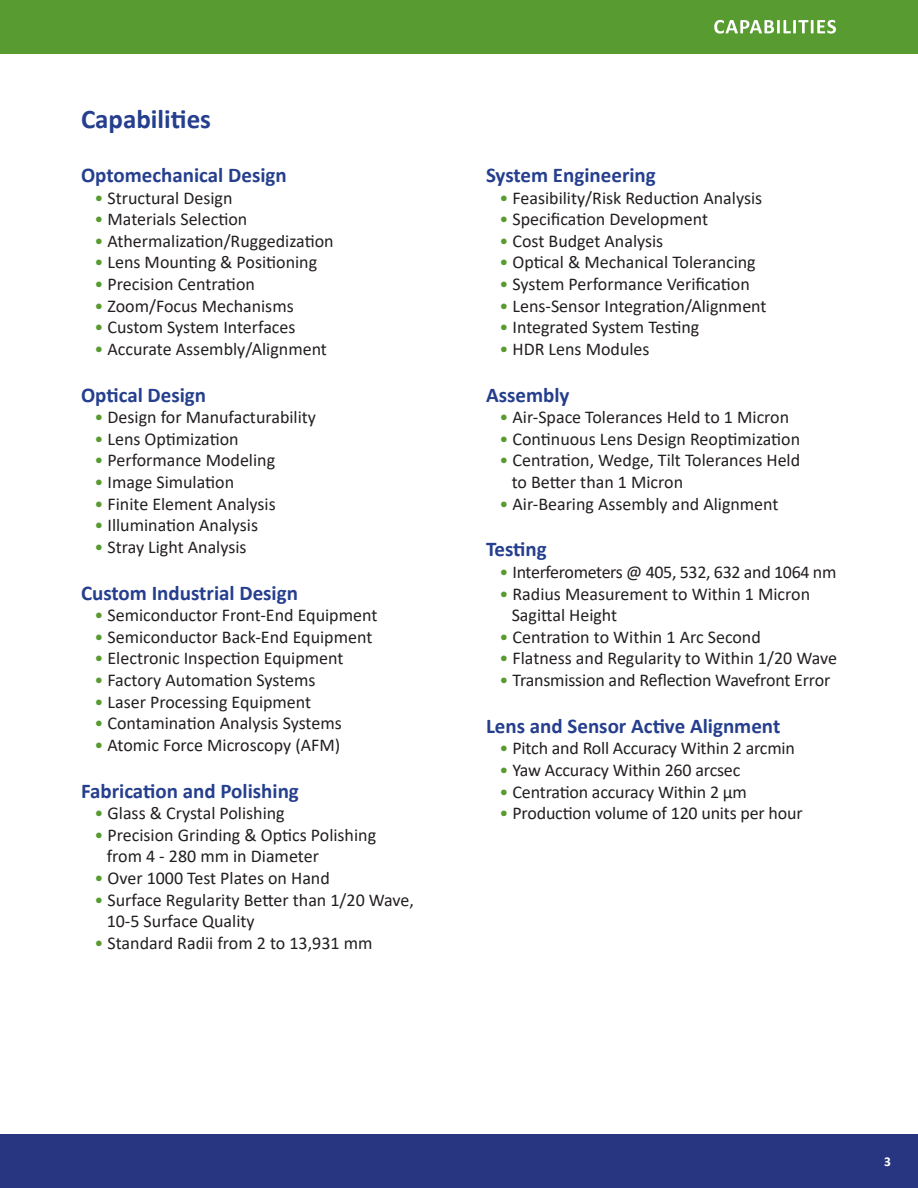
<style>
.page{position:relative;width:918px;height:1188px;background:#fff}
.page>*{position:absolute;margin:0;border:0;box-sizing:border-box;transform-origin:0 0}
.t1{font:700 27px "Calibri";color:#253f8e}
.t2{font:700 21px "Calibri";color:#253f8e}
.t3{font:700 21px "Calibri";letter-spacing:.04em;color:#fff}
.t4{font:18px "Calibri";color:#231f20}
.t5{font:18px "Calibri";letter-spacing:-.02em;color:#231f20}
.t6{font:700 13.5px "Calibri";color:#fff}
.s1{color:#589b31}
</style>
<div class="page">
<div style="left:0;top:0;width:918px;height:54px;background:#589b31"></div>
<div style="left:0;top:1134px;width:918px;height:54px;background:#283681"></div>
<p class="t1" style="left:81px;top:100px;width:132px">Capabilities</p>
<p class="t2" style="left:81px;top:160px;width:207px">Optomechanical Design</p>
<p class="t4" style="left:94px;top:185px;width:140px"><span class="s1">•</span> Structural Design</p>
<p class="t4" style="left:94px;top:207px;width:154px"><span class="s1">•</span> Materials Selection</p>
<p class="t4" style="left:94px;top:228px;width:241px"><span class="s1">•</span> Athermalization/Ruggedization</p>
<p class="t4" style="left:94px;top:250px;width:224px"><span class="s1">•</span> Lens Mounting &amp; Positioning</p>
<p class="t4" style="left:94px;top:271px;width:162px"><span class="s1">•</span> Precision Centration</p>
<p class="t4" style="left:94px;top:293px;width:201px"><span class="s1">•</span> Zoom/Focus Mechanisms</p>
<p class="t4" style="left:94px;top:315px;width:203px"><span class="s1">•</span> Custom System Interfaces</p>
<p class="t4" style="left:94px;top:336px;width:234px"><span class="s1">•</span> Accurate Assembly/Alignment</p>
<p class="t2" style="left:81px;top:380px;width:127px">Optical Design</p>
<p class="t4" style="left:94px;top:405px;width:223px"><span class="s1">•</span> Design for Manufacturability</p>
<p class="t4" style="left:94px;top:426px;width:146px"><span class="s1">•</span> Lens Optimization</p>
<p class="t4" style="left:94px;top:448px;width:182px"><span class="s1">•</span> Performance Modeling</p>
<p class="t4" style="left:94px;top:469px;width:141px"><span class="s1">•</span> Image Simulation</p>
<p class="t4" style="left:94px;top:491px;width:183px"><span class="s1">•</span> Finite Element Analysis</p>
<p class="t4" style="left:94px;top:513px;width:165px"><span class="s1">•</span> Illumination Analysis</p>
<p class="t4" style="left:94px;top:534px;width:154px"><span class="s1">•</span> Stray Light Analysis</p>
<p class="t2" style="left:81px;top:578px;width:219px">Custom Industrial Design</p>
<p class="t4" style="left:94px;top:603px;width:284px"><span class="s1">•</span> Semiconductor Front-End Equipment</p>
<p class="t4" style="left:94px;top:624px;width:279px"><span class="s1">•</span> Semiconductor Back-End Equipment</p>
<p class="t4" style="left:94px;top:646px;width:251px"><span class="s1">•</span> Electronic Inspection Equipment</p>
<p class="t4" style="left:94px;top:667px;width:223px"><span class="s1">•</span> Factory Automation Systems</p>
<p class="t4" style="left:94px;top:689px;width:218px"><span class="s1">•</span> Laser Processing Equipment</p>
<p class="t4" style="left:94px;top:711px;width:249px"><span class="s1">•</span> Contamination Analysis Systems</p>
<p class="t4" style="left:94px;top:732px;width:247px"><span class="s1">•</span> Atomic Force Microscopy (AFM)</p>
<p class="t2" style="left:81px;top:776px;width:219px">Fabrication and Polishing</p>
<p class="t4" style="left:94px;top:801px;width:192px"><span class="s1">•</span> Glass &amp; Crystal Polishing</p>
<p class="t4" style="left:94px;top:822px;width:283px"><span class="s1">•</span> Precision Grinding &amp; Optics Polishing</p>
<p class="t4" style="left:107px;top:844px;width:214px">from 4 - 280 mm in Diameter</p>
<p class="t4" style="left:94px;top:865px;width:237px"><span class="s1">•</span> Over 1000 Test Plates on Hand</p>
<p class="t4" style="left:94px;top:887px;width:321px"><span class="s1">•</span> Surface Regularity Better than 1/20 Wave,</p>
<p class="t4" style="left:107px;top:909px;width:149px">10-5 Surface Quality</p>
<p class="t4" style="left:94px;top:930px;width:279px"><span class="s1">•</span> Standard Radii from 2 to 13,931 mm</p>
<p class="t3" style="left:713px;top:12px;width:125px">CAPABILITIES</p>
<p class="t2" style="left:486px;top:160px;width:171px">System Engineering</p>
<p class="t4" style="left:500px;top:185px;width:264px"><span class="s1">•</span> Feasibility/Risk Reduction Analysis</p>
<p class="t4" style="left:500px;top:207px;width:210px"><span class="s1">•</span> Specification Development</p>
<p class="t4" style="left:500px;top:228px;width:165px"><span class="s1">•</span> Cost Budget Analysis</p>
<p class="t4" style="left:500px;top:250px;width:258px"><span class="s1">•</span> Optical &amp; Mechanical Tolerancing</p>
<p class="t4" style="left:500px;top:271px;width:252px"><span class="s1">•</span> System Performance Verification</p>
<p class="t4" style="left:500px;top:293px;width:269px"><span class="s1">•</span> Lens-Sensor Integration/Alignment</p>
<p class="t4" style="left:500px;top:315px;width:201px"><span class="s1">•</span> Integrated System Testing</p>
<p class="t4" style="left:500px;top:336px;width:152px"><span class="s1">•</span> HDR Lens Modules</p>
<p class="t2" style="left:486px;top:380px;width:85px">Assembly</p>
<p class="t4" style="left:500px;top:405px;width:291px"><span class="s1">•</span> Air-Space Tolerances Held to 1 Micron</p>
<p class="t4" style="left:500px;top:426px;width:302px"><span class="s1">•</span> Continuous Lens Design Reoptimization</p>
<p class="t4" style="left:500px;top:448px;width:302px"><span class="s1">•</span> Centration, Wedge, Tilt Tolerances Held</p>
<p class="t4" style="left:512px;top:469px;width:173px">to Better than 1 Micron</p>
<p class="t4" style="left:500px;top:491px;width:281px"><span class="s1">•</span> Air-Bearing Assembly and Alignment</p>
<p class="t2" style="left:486px;top:535px;width:62px">Testing</p>
<p class="t5" style="left:500px;top:559px;width:338px"><span class="s1">•</span> Interferometers @ 405, 532, 632 and 1064 nm</p>
<p class="t4" style="left:500px;top:581px;width:312px"><span class="s1">•</span> Radius Measurement to Within 1 Micron</p>
<p class="t4" style="left:512px;top:603px;width:107px">Sagittal Height</p>
<p class="t4" style="left:500px;top:624px;width:263px"><span class="s1">•</span> Centration to Within 1 Arc Second</p>
<p class="t4" style="left:500px;top:646px;width:339px"><span class="s1">•</span> Flatness and Regularity to Within 1/20 Wave</p>
<p class="t4" style="left:500px;top:667px;width:332px"><span class="s1">•</span> Transmission and Reflection Wavefront Error</p>
<p class="t2" style="left:486px;top:711px;width:296px">Lens and Sensor Active Alignment</p>
<p class="t4" style="left:500px;top:736px;width:297px"><span class="s1">•</span> Pitch and Roll Accuracy Within 2 arcmin</p>
<p class="t4" style="left:500px;top:757px;width:242px"><span class="s1">•</span> Yaw Accuracy Within 260 arcsec</p>
<p class="t4" style="left:500px;top:779px;width:249px"><span class="s1">•</span> Centration accuracy Within 2 µm</p>
<p class="t4" style="left:500px;top:801px;width:305px"><span class="s1">•</span> Production volume of 120 units per hour</p>
<p class="t6" style="left:884px;top:1152px;width:8px">3</p>
</div>
